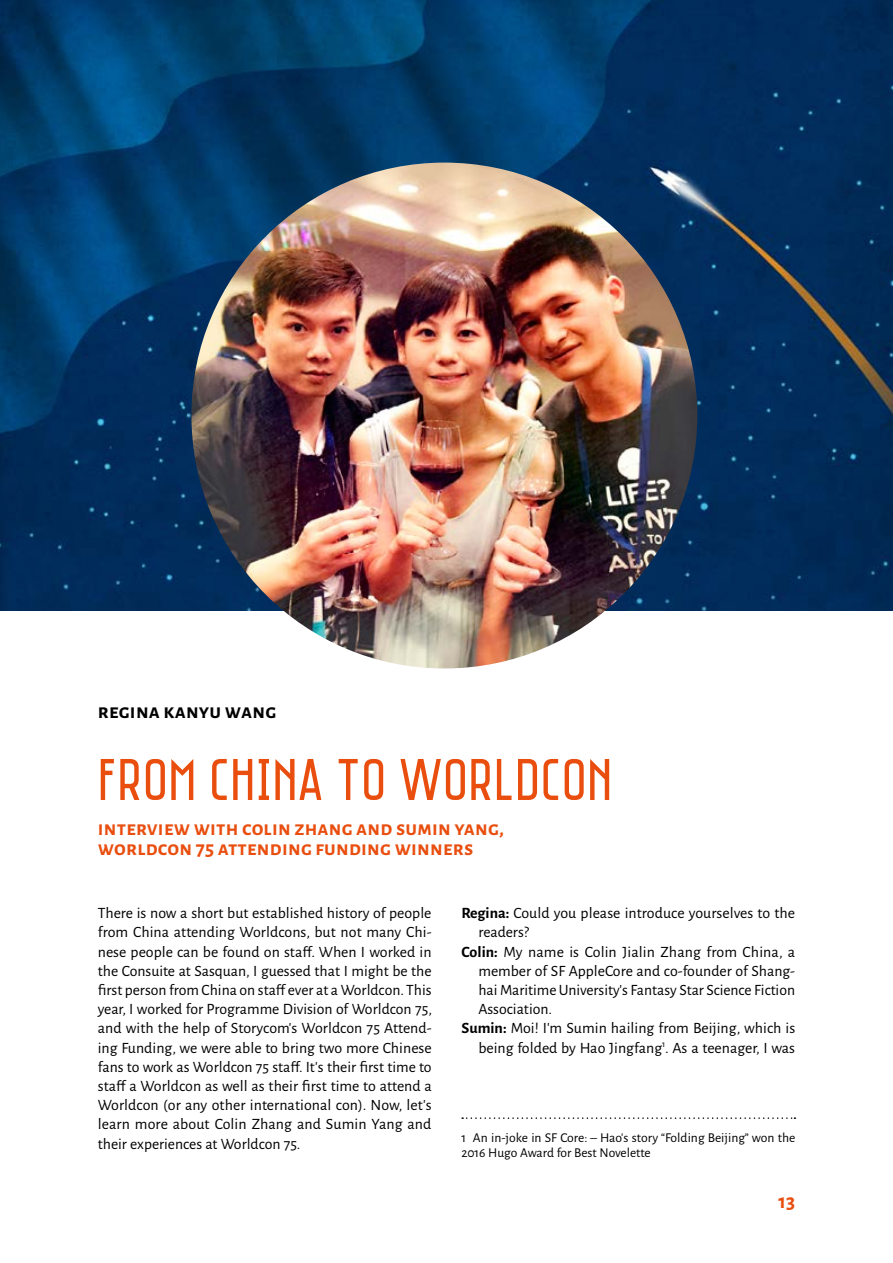
<style>
.page{position:relative;width:893px;height:1263px;background:#fff}
.page>*{position:absolute;margin:0;border:0;box-sizing:border-box;transform-origin:0 0}
.t1{font:60px "Saniretro";letter-spacing:.01em;color:#e94e0f}
.t2{font:700 21px/19.2px "Alegreya Sans SC";letter-spacing:.01em;color:#e94e0f}
.t3{font:700 21px "Alegreya Sans SC";letter-spacing:.01em;color:#000}
.t4{font:15.75px/19.2px "Alegreya Sans";color:#000;text-align:justify}
.t5{font:13.5px/15px "Alegreya Sans";color:#000}
.s1{font-weight:700}
</style>
<div class="page">
<img style="left:0;top:0;width:893px;height:611px">
<svg style="left:462px;top:1117px;width:333px;height:2px"></svg>
<img style="left:191px;top:163px;width:506px;height:505px;border-radius:253px">
<h2 class="t3" style="left:98px;top:695px;width:180px">regina kanyu wang</h2>
<h1 class="t1" style="left:98px;top:744px;width:516px">FROM CHINA TO WORLDCON</h1>
<h2 class="t2" style="left:98px;top:817px;width:408px">interview with colin zhang and sumin yang, worldcon 75 attending funding winners</h2>
<p class="t4" style="left:98px;top:903px;width:336px">There is now a short but established history of people from China attending Worldcons, but not many Chi&shy;nese people can be found on staff. When I worked in the Consuite at Sasquan, I guessed that I might be the first person from China on staff ever at a Worldcon. This year, I worked for Programme Division of Worldcon 75, and with the help of Storycom’s Worldcon 75 Attend&shy;ing Funding, we were able to bring two more Chinese fans to work as Worldcon 75 staff. It’s their first time to staff a Worldcon as well as their first time to attend a Worldcon (or any other international con). Now, let’s learn more about Colin Zhang and Sumin Yang and their experiences at Worldcon 75.</p>
<p class="t4" style="left:461px;top:903px;width:335px"><span class="s1">Regina:</span> Could you please introduce yourselves to the</p>
<p class="t4" style="left:478px;top:922px;width:52px">readers?</p>
<p class="t4" style="left:461px;top:941px;width:335px"><span class="s1">Colin:</span> My name is Colin Jialin Zhang from China, a</p>
<p class="t4" style="left:478px;top:960px;width:318px">member of SF AppleCore and co-founder of Shang-</p>
<p class="t4" style="left:478px;top:979px;width:318px">hai Maritime University’s Fantasy Star Science Fiction</p>
<p class="t4" style="left:478px;top:999px;width:75px">Association.</p>
<p class="t4" style="left:461px;top:1018px;width:335px"><span class="s1">Sumin:</span> Moi! I’m Sumin hailing from Beijing, which is</p>
<p class="t4" style="left:478px;top:1037px;width:318px">being folded by Hao Jingfang<sup>1</sup>. As a teenager, I was</p>
<p class="t5" style="left:461px;top:1129px;width:335px">1 An in-joke in SF Core: – Hao’s story “Folding Beijing” won the<br>2016 Hugo Award for Best Novelette</p>
<h2 class="t2" style="left:778px;top:1190px;width:18px">13</h2>
</div>
